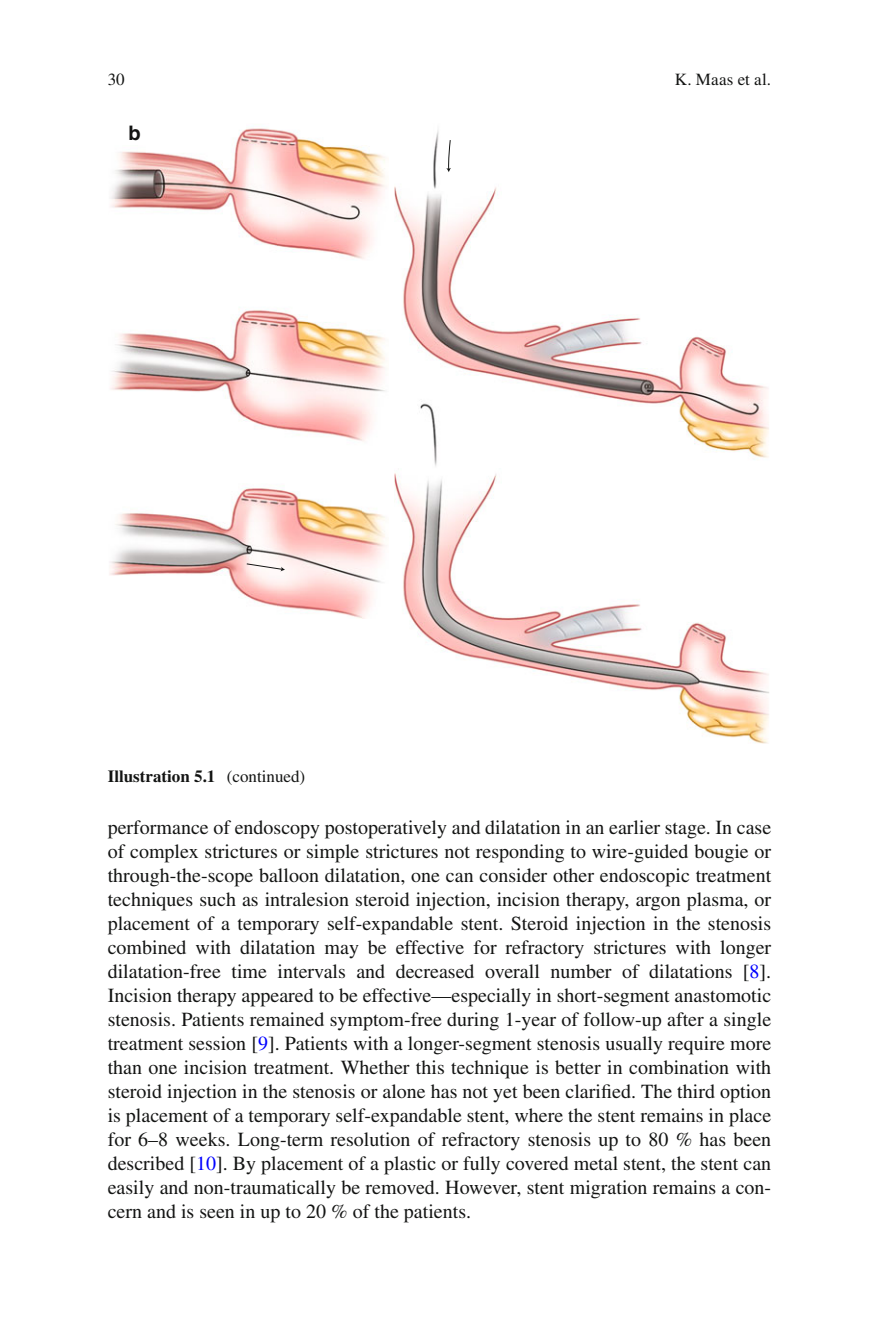
<style>
.page{position:relative;width:879px;height:1333px;background:#fff}
.page>*{position:absolute;margin:0;border:0;box-sizing:border-box;transform-origin:0 0}
.t1{font:20px/24px "Times";color:#131413;text-align:justify}
.t2{font:700 20px "Helvetica";color:#131413}
.t3{font:700 17px "Times";color:#131413}
.t4{font:17px "Times";letter-spacing:.01em;color:#131413}
.s1{font-weight:400}
.s2{color:#00f}
</style>
<div class="page">
<img style="left:110px;top:128px;width:275px;height:490px">
<img style="left:394px;top:130px;width:374px;height:612px">
<svg style="left:246px;top:562px;width:39px;height:9px"></svg>
<svg style="left:446px;top:139px;width:5px;height:33px"></svg>
<p class="t4" style="left:108px;top:73px;width:19px">30</p>
<p class="t2" style="left:128px;top:126px;width:14px">b</p>
<p class="t3" style="left:108px;top:770px;width:199px">Illustration 5.1 <span class="s1">(continued)</span></p>
<p class="t4" style="left:675px;top:73px;width:98px">K. Maas et al.</p>
<p class="t1" style="left:108px;top:816px;width:665px">performance of endoscopy postoperatively and dilatation in an earlier stage. In case of complex strictures or simple strictures not responding to wire-guided bougie or through-the-scope balloon dilatation, one can consider other endoscopic treatment techniques such as intralesion steroid injection, incision therapy, argon plasma, or placement of a temporary self-expandable stent. Steroid injection in the stenosis combined with dilatation may be effective for refractory strictures with longer dilatation- free time intervals and decreased overall number of dilatations [ <span class="s2">8</span> ].<br>Incision therapy appeared to be effective—especially in short-segment anastomotic stenosis. Patients remained symptom-free during 1-year of follow-up after a single treatment session [ <span class="s2">9</span> ]. Patients with a longer-segment stenosis usually require more than one incision treatment. Whether this technique is better in combination with steroid injection in the stenosis or alone has not yet been clarified. The third option is placement of a temporary self-expandable stent, where the stent remains in place for 6–8 weeks. Long-term resolution of refractory stenosis up to 80 % has been described [ <span class="s2">10</span> ]. By placement of a plastic or fully covered metal stent, the stent can easily and non-traumatically be removed. However, stent migration remains a con&shy;cern and is seen in up to 20 % of the patients.</p>
</div>
